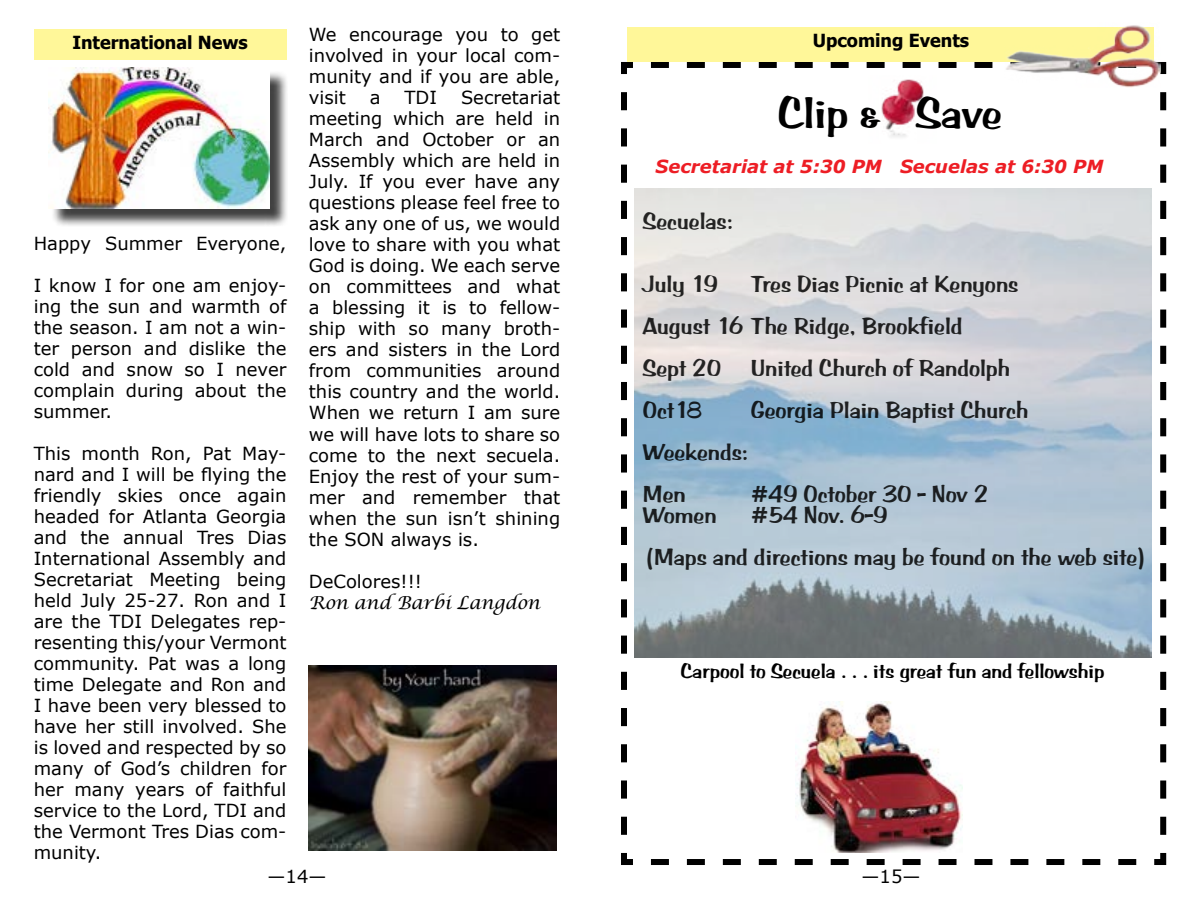
<style>
.page{position:relative;width:1188px;height:918px;background:#fff}
.page>*{position:absolute;margin:0;border:0;box-sizing:border-box;transform-origin:0 0}
.t1{font:45px "Arab Bru D";color:#000}
.t2{font:24px/42px "Arab Bru D";color:#000}
.t3{font:21px "Arab Bru D";color:#000}
.t4{font:18px/21px "Verdana";color:#000;text-align:justify}
.t5{font:italic 700 18px "Verdana";color:#ed1d24}
.t6{font:700 18px "Tahoma";color:#000}
.t7{font:italic 18px "Lucida Calligraphy";color:#000}
</style>
<div class="page">
<div style="left:34px;top:29px;width:252px;height:31px;background:#fff799"></div>
<svg style="left:621px;top:59px;width:546px;height:806px"></svg>
<img style="left:634px;top:188px;width:517px;height:470px">
<div style="left:628px;top:27px;width:526px;height:35px;background:#fff799"></div>
<img style="left:1004px;top:25px;width:156px;height:62px">
<img style="left:868px;top:75px;width:69px;height:69px">
<img style="left:795px;top:701px;width:168px;height:152px">
<div style="left:51px;top:71px;width:237px;height:156px;background:#000;opacity:.75"></div>
<img style="left:49px;top:68px;width:221px;height:140px">
<img style="left:309px;top:665px;width:248px;height:186px">
<p class="t6" style="left:72px;top:30px;width:177px">International News</p>
<p class="t4" style="left:34px;top:233px;width:254px">Happy Summer Everyone,</p>
<p class="t4" style="left:34px;top:275px;width:254px">I know I for one am enjoy&shy;ing the sun and warmth of the season. I am not a win&shy;ter person and dislike the cold and snow so I never complain during about the summer.</p>
<p class="t4" style="left:34px;top:443px;width:254px">This month Ron, Pat May&shy;nard and I will be flying the friendly skies once again headed for Atlanta Georgia and the annual Tres Dias International Assembly and Secretariat Meeting being held July 25-27. Ron and I are the TDI Delegates rep&shy;resenting this/your Vermont community. Pat was a long time Delegate and Ron and I have been very blessed to have her still involved. She is loved and respected by so many of God’s children for her many years of faithful service to the Lord, TDI and the Vermont Tres Dias com&shy;munity.</p>
<p class="t4" style="left:309px;top:24px;width:253px">We encourage you to get involved in your local com&shy;munity and if you are able, visit</p>
<p class="t4" style="left:309px;top:87px;width:253px;text-indent:152px">Secretariat meeting which are held in March and October or an Assembly which are held in July. If you ever have any questions please feel free to ask any one of us, we would love to share with you what God is doing. We each serve on committees and what a blessing it is to fellow&shy;ship with so many broth&shy;ers and sisters in the Lord from communities around this country and the world.<br>When we return I am sure we will have lots to share so come to the next secuela.<br>Enjoy the rest of your sum&shy;mer and remember that when the sun isn’t shining the SON always is.</p>
<p class="t4" style="left:309px;top:570px;width:115px">DeColores!!!</p>
<p class="t7" style="left:309px;top:591px;width:233px">Ron and Barbi Langdon</p>
<p class="t4" style="left:370px;top:87px;width:12px">a</p>
<p class="t4" style="left:405px;top:87px;width:34px">TDI</p>
<p class="t6" style="left:813px;top:28px;width:158px">Upcoming Events</p>
<h1 class="t1" style="left:778px;top:87px;width:225px">Clip &amp; Save</h1>
<p class="t5" style="left:656px;top:153px;width:449px">Secretariat at 5:30 PM Secuelas at 6:30 PM</p>
<h2 class="t2" style="left:643px;top:200px;width:92px">Secuelas:</h2>
<h2 class="t2" style="left:643px;top:263px;width:76px">July 19</h2>
<h2 class="t2" style="left:643px;top:263px;width:377px;text-indent:108px">Tres Dias Picnic at Kenyons<br>August 16 The Ridge, Brookfield<br>Sept 20 United Church of Randolph<br>Oct18</h2>
<h2 class="t2" style="left:751px;top:389px;width:279px">Georgia Plain Baptist Church</h2>
<h2 class="t2" style="left:643px;top:431px;width:107px">Weekends:<br>Men</h2>
<h2 class="t2" style="left:751px;top:473px;width:239px">#49 October 30 - Nov 2</h2>
<h2 class="t2" style="left:647px;top:494px;width:498px;text-indent:104px">#54 Nov. 6-9<br>(Maps and directions may be found on the web site)</h2>
<h2 class="t2" style="left:643px;top:494px;width:75px">Women</h2>
<p class="t3" style="left:681px;top:659px;width:425px">Carpool to Secuela . . . its great fun and fellowship</p>
<p class="t4" style="left:268px;top:866px;width:60px">—14—</p>
<p class="t4" style="left:862px;top:866px;width:60px">—15—</p>
</div>
